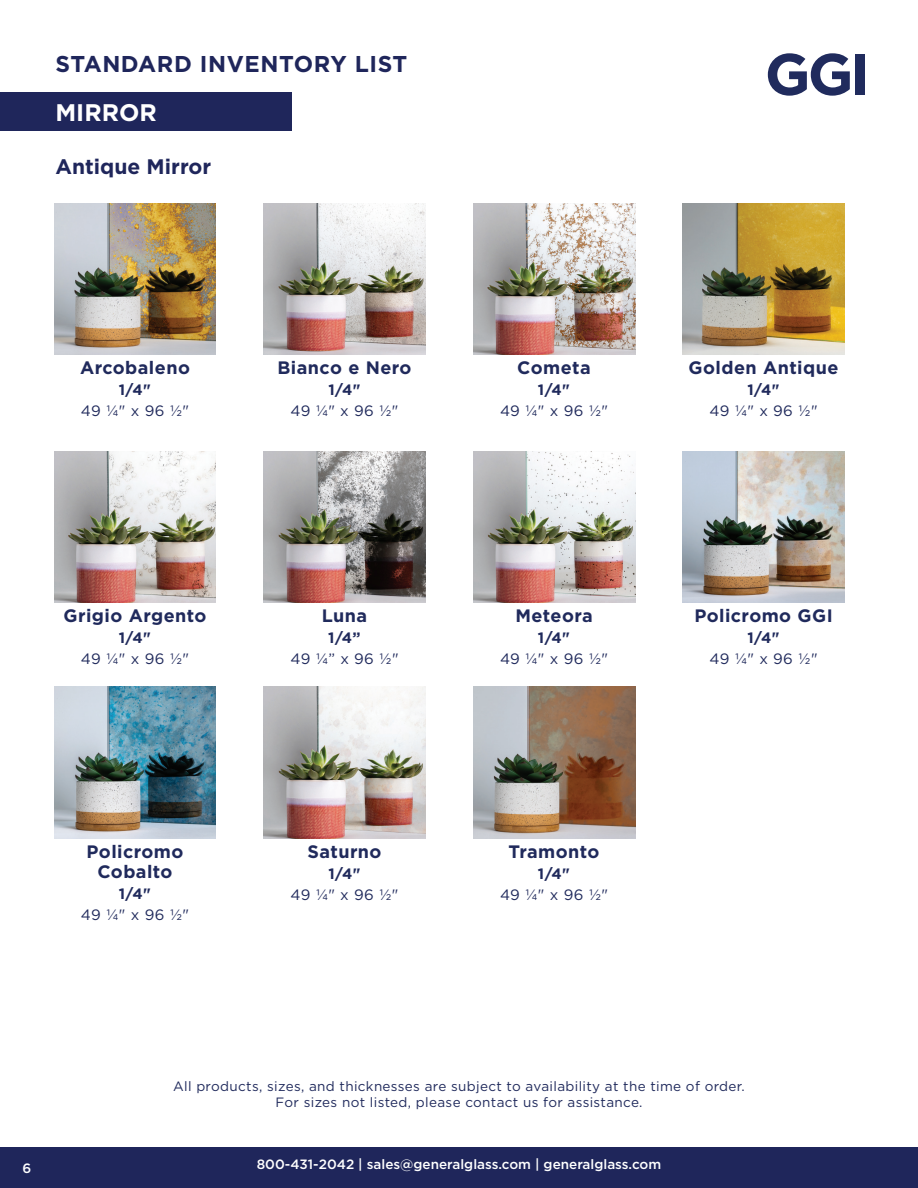
<style>
.page{position:relative;width:918px;height:1188px;background:#fff}
.page>*{position:absolute;margin:0;border:0;box-sizing:border-box;transform-origin:0 0}
.t1{font:700 58.5px "Gotham";color:#202b5d}
.t2{font:700 24px "Gotham";color:#fff}
.t3{font:700 22.8px "Gotham";letter-spacing:.025em;color:#1f265b}
.t4{font:700 21px "Gotham";color:#1f265b}
.t5{font:700 18px/19.5px "Gotham";letter-spacing:.025em;color:#202a5c;text-align:center}
.t6{font:15px "Gotham";letter-spacing:.02em;color:#202a5c}
.t7{font:700 15px "Gotham";color:#202a5c}
.t8{font:13.5px/16.5px "Gotham";letter-spacing:.025em;color:#202a5c;text-align:center}
.t9{font:500 13.5px "Gotham";color:#fff}
</style>
<div class="page">
<div style="left:0;top:1148px;width:918px;height:40px;background:#1f265b"></div>
<img style="left:264px;top:203px;width:162px;height:151px">
<img style="left:264px;top:451px;width:162px;height:151px">
<img style="left:264px;top:687px;width:162px;height:151px">
<img style="left:683px;top:203px;width:162px;height:151px">
<img style="left:683px;top:451px;width:162px;height:151px">
<img style="left:54px;top:203px;width:162px;height:151px">
<img style="left:54px;top:451px;width:162px;height:151px">
<img style="left:54px;top:687px;width:162px;height:151px">
<img style="left:473px;top:203px;width:162px;height:151px">
<img style="left:473px;top:451px;width:162px;height:151px">
<img style="left:473px;top:687px;width:162px;height:151px">
<div style="left:0;top:92px;width:292px;height:38px;background:#1f265b"></div>
<h3 class="t3" style="left:56px;top:49px;width:353px">STANDARD INVENTORY LIST</h3>
<h2 class="t2" style="left:56px;top:96px;width:103px">MIRROR</h2>
<h3 class="t4" style="left:56px;top:153px;width:157px">Antique Mirror</h3>
<p class="t5" style="left:80px;top:358px;width:111px">Arcobaleno</p>
<p class="t7" style="left:119px;top:380px;width:34px">1/4"</p>
<p class="t6" style="left:81px;top:401px;width:110px">49 1/4" x 96 1/2"</p>
<p class="t5" style="left:278px;top:358px;width:135px">Bianco e Nero</p>
<p class="t7" style="left:328px;top:380px;width:34px">1/4"</p>
<p class="t6" style="left:290px;top:401px;width:110px">49 1/4" x 96 1/2"</p>
<h1 class="t1" style="left:765px;top:35px;width:106px">GGI</h1>
<p class="t5" style="left:517px;top:358px;width:75px">Cometa</p>
<p class="t7" style="left:538px;top:380px;width:34px">1/4"</p>
<p class="t6" style="left:500px;top:401px;width:110px">49 1/4" x 96 1/2"</p>
<p class="t5" style="left:689px;top:358px;width:151px">Golden Antique</p>
<p class="t7" style="left:748px;top:380px;width:34px">1/4"</p>
<p class="t6" style="left:710px;top:401px;width:110px">49 1/4" x 96 1/2"</p>
<p class="t5" style="left:64px;top:606px;width:144px">Grigio Argento</p>
<p class="t7" style="left:119px;top:628px;width:34px">1/4"</p>
<p class="t6" style="left:81px;top:649px;width:110px">49 1/4" x 96 1/2"</p>
<p class="t5" style="left:322px;top:606px;width:47px">Luna</p>
<p class="t7" style="left:328px;top:628px;width:34px">1/4”</p>
<p class="t6" style="left:290px;top:649px;width:110px">49 1/4” x 96 1/2"</p>
<p class="t5" style="left:515px;top:606px;width:79px">Meteora</p>
<p class="t7" style="left:538px;top:628px;width:34px">1/4"</p>
<p class="t6" style="left:500px;top:649px;width:110px">49 1/4" x 96 1/2"</p>
<p class="t5" style="left:694px;top:606px;width:140px">Policromo GGI</p>
<p class="t7" style="left:748px;top:628px;width:34px">1/4"</p>
<p class="t6" style="left:710px;top:649px;width:110px">49 1/4" x 96 1/2"</p>
<p class="t5" style="left:87px;top:842px;width:98px">Policromo<br>Cobalto</p>
<p class="t7" style="left:119px;top:883px;width:34px">1/4"</p>
<p class="t6" style="left:81px;top:905px;width:110px">49 1/4" x 96 1/2"</p>
<p class="t5" style="left:307px;top:842px;width:76px">Saturno</p>
<p class="t7" style="left:328px;top:864px;width:34px">1/4"</p>
<p class="t6" style="left:290px;top:885px;width:110px">49 1/4" x 96 1/2"</p>
<p class="t5" style="left:509px;top:842px;width:92px">Tramonto</p>
<p class="t7" style="left:538px;top:864px;width:34px">1/4"</p>
<p class="t6" style="left:500px;top:885px;width:110px">49 1/4" x 96 1/2"</p>
<p class="t9" style="left:23px;top:1160px;width:10px">6</p>
<p class="t8" style="left:173px;top:1077px;width:573px">All products, sizes, and thicknesses are subject to availability at the time of order.<br>For sizes not listed, please contact us for assistance.</p>
<p class="t9" style="left:257px;top:1156px;width:406px">800-431-2042 | sales@generalglass.com | generalglass.com</p>
</div>
